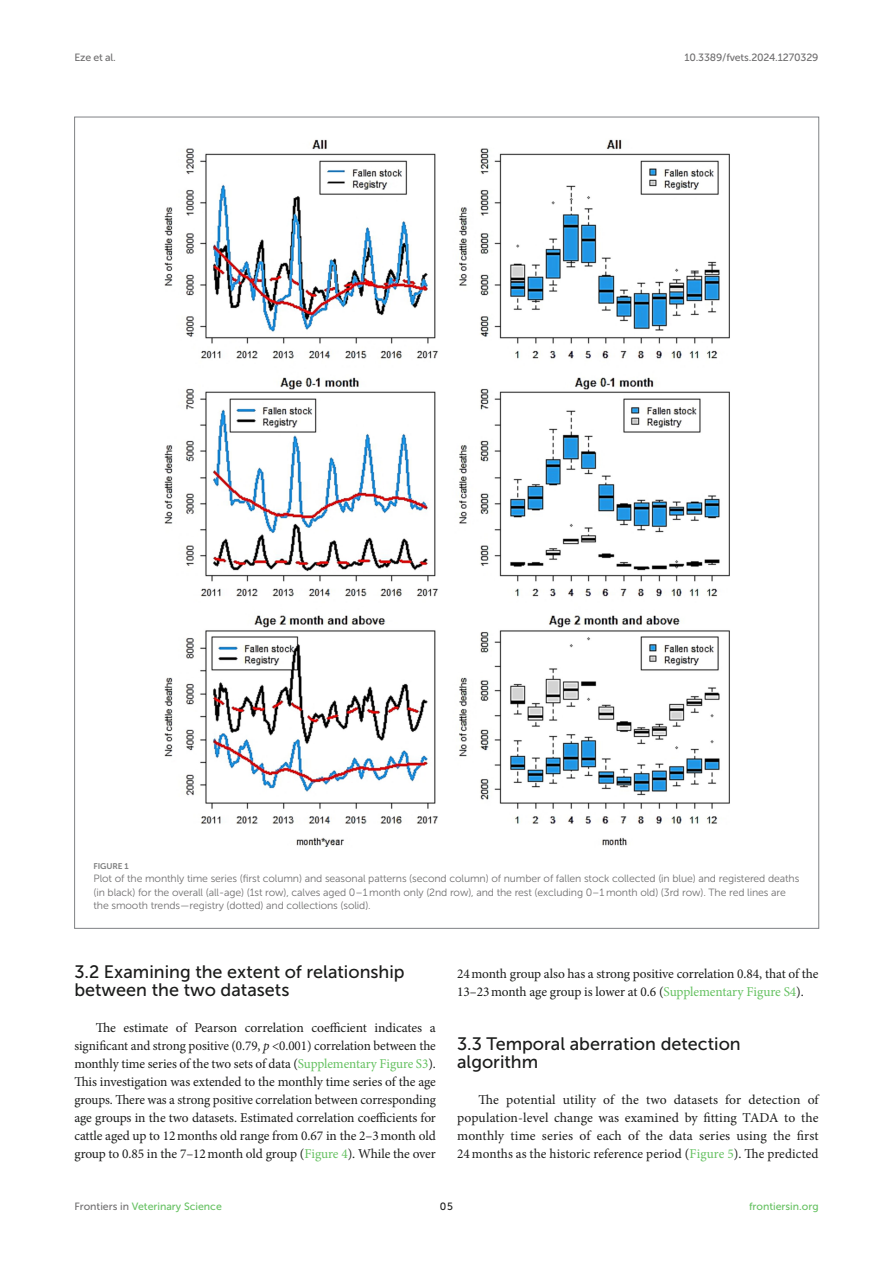
<style>
.page{position:relative;width:893px;height:1263px;background:#fff}
.page>*{position:absolute;margin:0;border:0;box-sizing:border-box;transform-origin:0 0}
.HEAD_2{font:18px/18px "Museo Sans 500";color:#1b1c1b}
.TEXT_FLUSH{font:13.5px/18px "Minion Pro";letter-spacing:-.005em;color:#1b1c1b;text-align:justify}
.FIG_LEG{font:10.5px/13.5px "Museo Sans 300";letter-spacing:-.01em;color:#706f70}
.t1{font:10.5px "Museo Sans 500";color:#65c161}
.t2{font:10.5px "Museo Sans 500";letter-spacing:-.015em;color:#706f70}
.t3{font:10.5px "Museo Sans 500";color:#1b1c1b}
.FIG_HD{font:8.25px "Museo Sans 700";letter-spacing:-.01em;color:#7e7f7f}
.s1{font-style:italic}
.s2{color:#65c161}
.s3{color:#706f70}
</style>
<div class="page">
<img style="left:164px;top:139px;width:566px;height:708px">
<p class="t2" style="left:74px;top:51px;width:43px">Eze et al.</p>
<p class="t2" style="left:684px;top:51px;width:136px">10.3389/fvets.2024.1270329</p>
<p class="FIG_HD" style="left:94px;top:861px;width:37px">FIGURE 1</p>
<p class="FIG_LEG" style="left:94px;top:872px;width:707px">Plot of the monthly time series (first column) and seasonal patterns (second column) of number of fallen stock collected (in blue) and registered deaths (in black) for the overall (all-age) (1st row), calves aged 0–1 month only (2nd row), and the rest (excluding 0–1 month old) (3rd row). The red lines are the smooth trends—registry (dotted) and collections (solid).</p>
<p class="HEAD_2" style="left:74px;top:963px;width:332px">3.2 Examining the extent of relationship between the two datasets</p>
<p class="TEXT_FLUSH" style="left:74px;top:1019px;width:363px;text-indent:21px">The estimate of Pearson correlation coefficient indicates a significant and strong positive (0.79, <span class="s1">p</span> &lt;0.001) correlation between the monthly time series of the two sets of data (<span class="s2">Supplementary Figure S3</span>).<br>This investigation was extended to the monthly time series of the age groups. There was a strong positive correlation between corresponding age groups in the two datasets. Estimated correlation coefficients for cattle aged up to 12months old range from 0.67 in the 2–3month old group to 0.85 in the 7–12month old group (<span class="s2">Figure 4</span>). While the over</p>
<p class="TEXT_FLUSH" style="left:457px;top:965px;width:363px">24month group also has a strong positive correlation 0.84, that of the<br>13–23month age group is lower at 0.6 (<span class="s2">Supplementary Figure S4</span>).</p>
<p class="HEAD_2" style="left:457px;top:1035px;width:285px">3.3 Temporal aberration detection algorithm</p>
<p class="TEXT_FLUSH" style="left:457px;top:1091px;width:363px;text-indent:21px">The potential utility of the two datasets for detection of population-level change was examined by fitting TADA to the monthly time series of each of the data series using the first 24 months as the historic reference period (<span class="s2">Figure 5</span>). The predicted</p>
<p class="t1" style="left:74px;top:1200px;width:149px"><span class="s3">Frontiers in</span> Veterinary Science</p>
<p class="t3" style="left:440px;top:1200px;width:14px">05</p>
<p class="t1" style="left:749px;top:1200px;width:71px">frontiersin.org</p>
</div>
